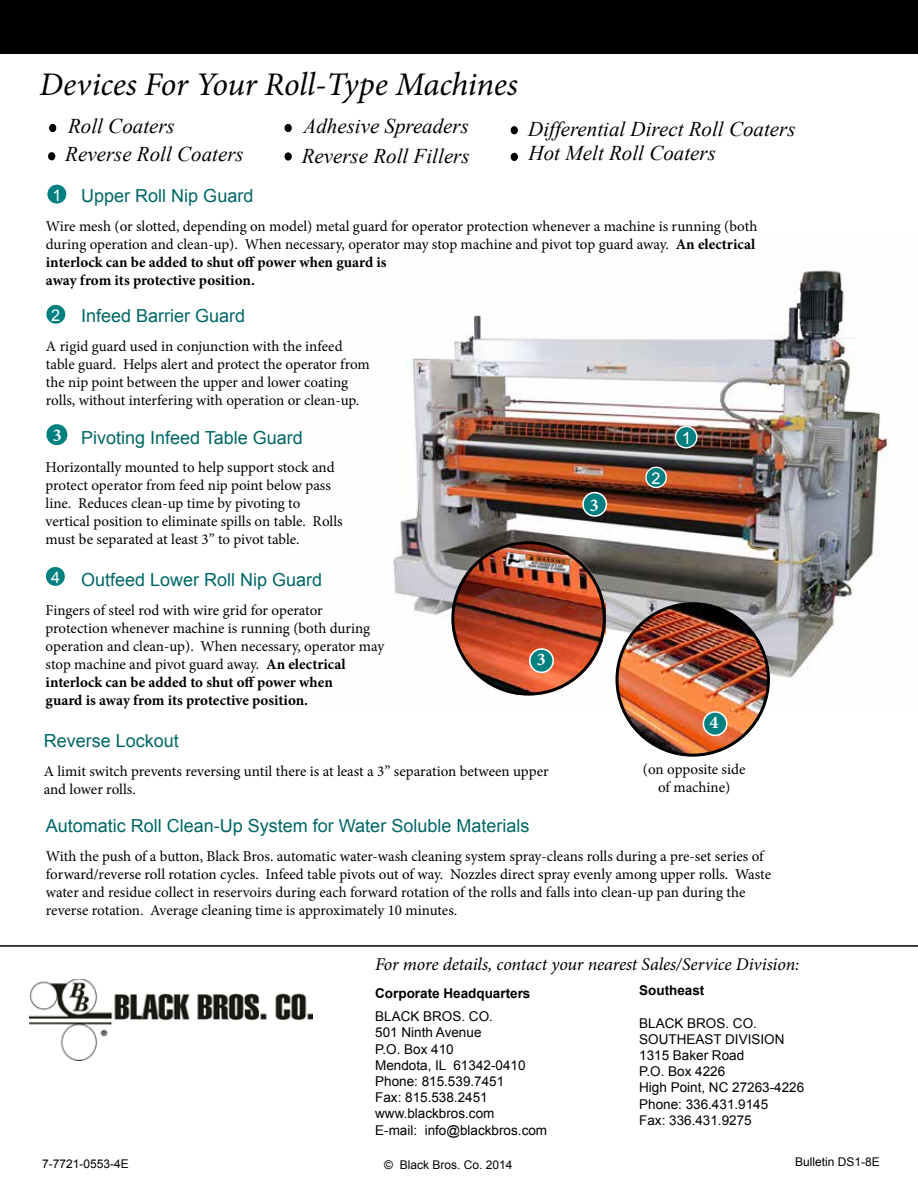
<style>
.page{position:relative;width:918px;height:1188px;background:#fff}
.page>*{position:absolute;margin:0;border:0;box-sizing:border-box;transform-origin:0 0}
.t1{font:italic 33px "Minion Pro";letter-spacing:-.01em;color:#000}
.t2{font:italic 21px "Times New Roman";color:#000}
.t3{font:18px "Arial";color:#066}
.t4{font:italic 18px "Minion Pro";letter-spacing:-.005em;color:#000}
.t5{font:700 18px "Minion Pro";color:#fff}
.t6{font:17.1px "Arial";color:#fff}
.t7{font:16.2px "Arial";color:#fff}
.t8{font:15px/18px "Minion Pro";letter-spacing:-.005em;color:#000}
.t9{font:13.5px/16.2px "Arial";color:#000}
.t10{font:700 13.5px "Arial";color:#000}
.t11{font:12px "Arial";color:#000}
.s1{font-weight:700}
</style>
<div class="page">
<img style="left:391px;top:270px;width:498px;height:426px">
<div style="left:0;top:0;width:918px;height:54px;background:#000"></div>
<hr style="left:0;top:945px;width:918px;height:2px;background:#000">
<img style="left:30px;top:979px;width:283px;height:81px">
<div style="left:47px;top:184px;width:20px;height:20px;background:#008080;border-radius:50%"></div>
<div style="left:46px;top:183px;width:22px;height:22px;border:1px solid #fff;border-radius:50%"></div>
<div style="left:46px;top:304px;width:20px;height:20px;background:#008080;border-radius:50%"></div>
<div style="left:45px;top:303px;width:22px;height:22px;border:1px solid #fff;border-radius:50%"></div>
<svg style="left:46px;top:424px;width:22px;height:22px"></svg>
<div style="left:45px;top:566px;width:21px;height:21px;background:#008080;border-radius:50%"></div>
<div style="left:45px;top:566px;width:21px;height:21px;border:1px solid #fff;border-radius:50%"></div>
<div style="left:49px;top:124px;width:7px;height:8px;border:2px solid #000;border-radius:50%"></div>
<div style="left:285px;top:124px;width:7px;height:8px;border:2px solid #000;border-radius:50%"></div>
<div style="left:511px;top:126px;width:7px;height:8px;border:2px solid #000;border-radius:50%"></div>
<div style="left:48px;top:152px;width:7px;height:8px;border:2px solid #000;border-radius:50%"></div>
<div style="left:285px;top:153px;width:6px;height:7px;background:#000;border-radius:50%"></div>
<div style="left:285px;top:152px;width:7px;height:9px;border:2px solid #000;border-radius:50%"></div>
<div style="left:511px;top:153px;width:7px;height:8px;border:2px solid #000;border-radius:50%"></div>
<img style="left:617px;top:604px;width:151px;height:150px">
<img style="left:453px;top:541px;width:153px;height:154px">
<div style="left:676px;top:426px;width:21px;height:22px;background:#008080;border-radius:50%"></div>
<div style="left:675px;top:426px;width:23px;height:22px;border:1px solid #fff;border-radius:50%"></div>
<div style="left:646px;top:467px;width:20px;height:20px;background:#008080;border-radius:50%"></div>
<div style="left:645px;top:467px;width:22px;height:21px;border:1px solid #fff;border-radius:50%"></div>
<svg style="left:580px;top:490px;width:28px;height:28px"></svg>
<svg style="left:527px;top:646px;width:28px;height:28px"></svg>
<svg style="left:701px;top:709px;width:27px;height:28px"></svg>
<img style="left:506px;top:553px;width:65px;height:21px">
<div style="left:616px;top:602px;width:154px;height:155px;border:3px solid #000;border-radius:50%"></div>
<div style="left:451px;top:541px;width:155px;height:155px;border:3px solid #000;border-radius:50%"></div>
<h1 class="t1" style="left:40px;top:62px;width:480px">Devices For Your Roll-Type Machines</h1>
<h2 class="t2" style="left:68px;top:112px;width:108px">Roll Coaters</h2>
<h2 class="t2" style="left:304px;top:112px;width:167px">Adhesive Spreaders</h2>
<h2 class="t2" style="left:528px;top:114px;width:269px">Differential Direct Roll Coaters</h2>
<h2 class="t2" style="left:65px;top:140px;width:180px">Reverse Roll Coaters</h2>
<h2 class="t2" style="left:302px;top:141px;width:169px">Reverse Roll Fillers</h2>
<h2 class="t2" style="left:529px;top:139px;width:189px">Hot Melt Roll Coaters</h2>
<p class="t3" style="left:81px;top:184px;width:174px">Upper Roll Nip Guard</p>
<p class="t8" style="left:46px;top:217px;width:713px">Wire mesh (or slotted, depending on model) metal guard for operator protection whenever a machine is running (both during operation and clean-up). When necessary, operator may stop machine and pivot top guard away. <span class="s1">An electrical interlock can be added to shut off power when guard is<br>away from its protective position.</span></p>
<p class="t3" style="left:81px;top:304px;width:166px">Infeed Barrier Guard</p>
<p class="t8" style="left:46px;top:337px;width:326px">A rigid guard used in conjunction with the infeed table guard. Helps alert and protect the operator from the nip point between the upper and lower coating rolls, without interfering with operation or clean-up.</p>
<p class="t3" style="left:81px;top:426px;width:223px">Pivoting Infeed Table Guard</p>
<p class="t8" style="left:46px;top:459px;width:299px">Horizontally mounted to help support stock and protect operator from feed nip point below pass line. Reduces clean-up time by pivoting to vertical position to eliminate spills on table. Rolls must be separated at least 3” to pivot table.</p>
<p class="t3" style="left:81px;top:568px;width:243px">Outfeed Lower Roll Nip Guard</p>
<p class="t8" style="left:46px;top:601px;width:340px">Fingers of steel rod with wire grid for operator protection whenever machine is running (both during operation and clean-up). When necessary, operator may stop machine and pivot guard away. <span class="s1">An electrical interlock can be added to shut off power when<br>guard is away from its protective position.</span></p>
<p class="t3" style="left:44px;top:729px;width:137px">Reverse Lockout</p>
<p class="t8" style="left:44px;top:762px;width:506px">A limit switch prevents reversing until there is at least a 3” separation between upper and lower rolls.</p>
<p class="t3" style="left:46px;top:814px;width:485px">Automatic Roll Clean-Up System for Water Soluble Materials</p>
<p class="t8" style="left:46px;top:847px;width:727px">With the push of a button, Black Bros. automatic water-wash cleaning system spray-cleans rolls during a pre-set series of forward/reverse roll rotation cycles. Infeed table pivots out of way. Nozzles direct spray evenly among upper rolls. Waste water and residue collect in reservoirs during each forward rotation of the rolls and falls into clean-up pan during the reverse rotation. Average cleaning time is approximately 10 minutes.</p>
<p class="t4" style="left:375px;top:952px;width:426px">For more details, contact your nearest Sales/Service Division:</p>
<p class="t10" style="left:375px;top:984px;width:157px">Corporate Headquarters</p>
<p class="t9" style="left:375px;top:1008px;width:173px">BLACK BROS. CO.<br>501 Ninth Avenue<br>P.O. Box 410<br>Mendota, IL 61342-0410<br>Phone: 815.539.7451<br>Fax: 815.538.2451 www.blackbros.com<br>E-mail: info@blackbros.com</p>
<p class="t7" style="left:53px;top:185px;width:11px">1</p>
<p class="t7" style="left:51px;top:305px;width:11px">2</p>
<p class="t5" style="left:53px;top:422px;width:10px">3</p>
<p class="t6" style="left:682px;top:427px;width:11px">1</p>
<p class="t7" style="left:651px;top:468px;width:11px">2</p>
<p class="t5" style="left:590px;top:492px;width:10px">3</p>
<p class="t7" style="left:51px;top:567px;width:11px">4</p>
<p class="t5" style="left:537px;top:647px;width:10px">3</p>
<p class="t5" style="left:709px;top:710px;width:10px">4</p>
<p class="t8" style="left:643px;top:761px;width:104px;text-align:center">(on opposite side of machine)</p>
<p class="t10" style="left:639px;top:981px;width:67px">Southeast</p>
<p class="t9" style="left:639px;top:1015px;width:167px">BLACK BROS. CO.<br>SOUTHEAST DIVISION<br>1315 Baker Road<br>P.O. Box 4226<br>High Point, NC 27263-4226<br>Phone: 336.431.9145<br>Fax: 336.431.9275</p>
<p class="t11" style="left:42px;top:1156px;width:88px">7-7721-0553-4E</p>
<p class="t11" style="left:384px;top:1157px;width:130px">© Black Bros. Co. 2014</p>
<p class="t11" style="left:795px;top:1154px;width:86px">Bulletin DS1-8E</p>
</div>
